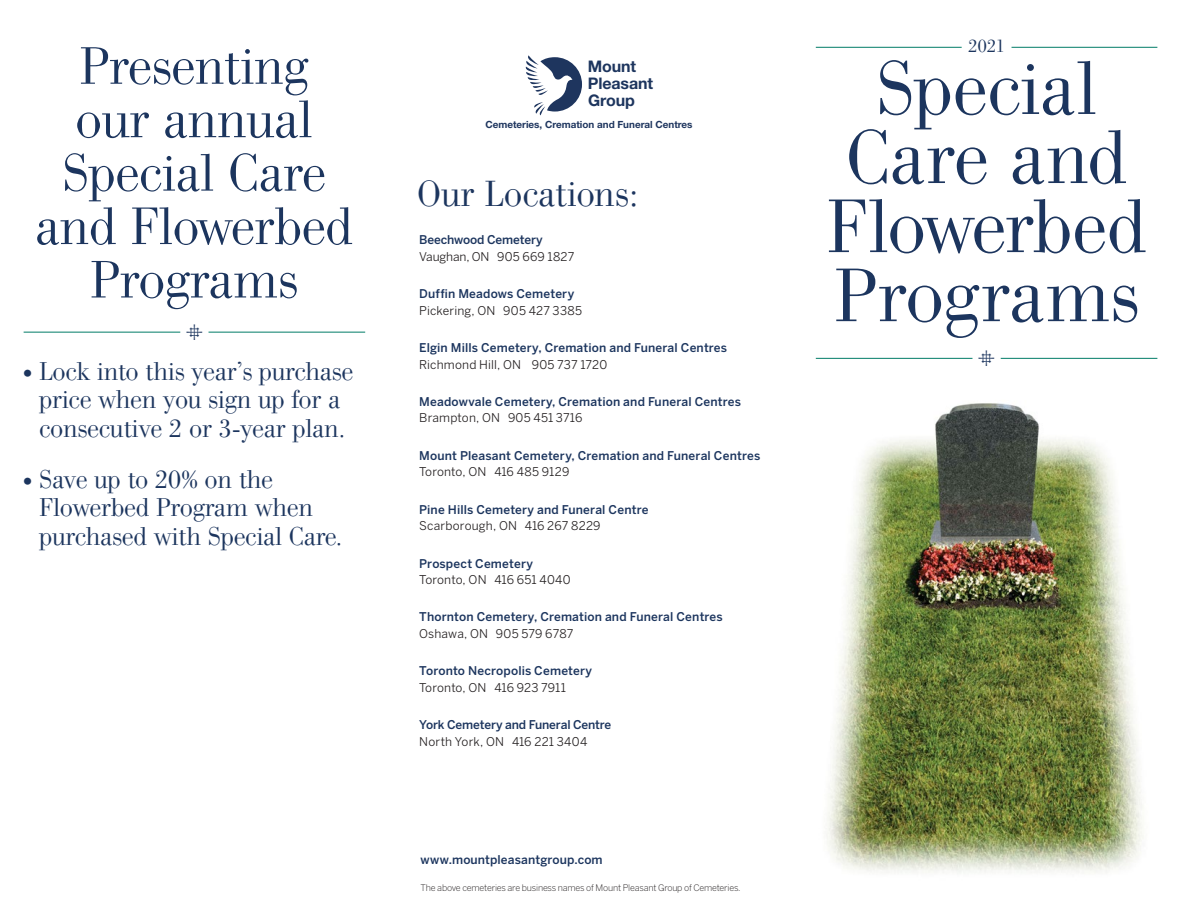
<style>
.page{position:relative;width:1185px;height:919px;background:#fff}
.page>*{position:absolute;margin:0;border:0;box-sizing:border-box;transform-origin:0 0}
.t1{font:300 75px/69px "AT Our Bodoni";letter-spacing:-.01em;color:#1c355e;text-align:center}
.t2{font:300 52.2px/53.4px "AT Our Bodoni";letter-spacing:-.01em;color:#1c355e;text-align:center}
.t3{font:300 36px "AT Our Bodoni";color:#1c355e}
.t4{font:300 25.5px/28.5px "AT Our Bodoni";letter-spacing:-.01em;color:#1c355e;text-align:center}
.t5{font:300 21px "Benton Sans";color:#1c355e}
.t6{font:300 18px "AT Our Bodoni";color:#1c355e}
.t7{font:700 15.9px/16.8px "Helvetica Neue LT Std";letter-spacing:-.005em;color:#1d355e}
.t8{font:500 12px "Benton Sans";letter-spacing:.01em;color:#1c355e}
.t9{font:12px "Benton Sans";letter-spacing:.015em;color:#231f20}
.t10{font:500 12px "Benton Sans";letter-spacing:-.01em;color:#1c355e}
.t11{font:700 9.9px "Helvetica Neue LT Std";color:#1e355e}
.t12{font:300 9px "Benton Sans";letter-spacing:-.02em;color:#231f20}
.s1{font-size:19.5px}
</style>
<div class="page">
<hr style="left:1011px;top:47px;width:146px;height:1px;background:#007c67">
<hr style="left:815px;top:47px;width:146px;height:1px;background:#007c67">
<hr style="left:208px;top:331px;width:157px;height:1px;background:#007c67">
<hr style="left:24px;top:331px;width:156px;height:1px;background:#007c67">
<hr style="left:1000px;top:358px;width:157px;height:1px;background:#007c67">
<hr style="left:815px;top:358px;width:157px;height:1px;background:#007c67">
<img style="left:826px;top:403px;width:318px;height:470px">
<svg style="left:525px;top:55px;width:57px;height:60px"></svg>
<h2 class="t2" style="left:35px;top:40px;width:320px">Presenting<br>our annual<br>Special Care and Flowerbed<br>Programs</h2>
<h3 class="t5" style="left:186px;top:320px;width:17px">¬</h3>
<h3 class="t4" style="left:23px;top:357px;width:332px"><span class="s1">•</span> Lock into this year’s purchase price when you sign up for a consecutive 2 or 3-year plan.</h3>
<h3 class="t4" style="left:39px;top:465px;width:305px;text-align:left;text-indent:-16px"><span class="s1">•</span> Save up to 20% on the<br>Flowerbed Program when purchased with Special Care.</h3>
<h3 class="t7" style="left:587px;top:58px;width:67px">Mount<br>Pleasant<br>Group</h3>
<p class="t11" style="left:485px;top:118px;width:209px">Cemeteries, Cremation and Funeral Centres</p>
<h3 class="t3" style="left:417px;top:173px;width:223px">Our Locations:</h3>
<p class="t10" style="left:419px;top:233px;width:125px">Beechwood Cemetery</p>
<p class="t9" style="left:419px;top:249px;width:156px">Vaughan, ON 905 669 1827</p>
<p class="t8" style="left:419px;top:286px;width:156px">Duffin Meadows Cemetery</p>
<p class="t9" style="left:419px;top:303px;width:164px">Pickering, ON 905 427 3385</p>
<p class="t8" style="left:419px;top:340px;width:309px">Elgin Mills Cemetery, Cremation and Funeral Centres</p>
<p class="t9" style="left:419px;top:357px;width:189px">Richmond Hill, ON 905 737 1720</p>
<p class="t8" style="left:419px;top:394px;width:323px">Meadowvale Cemetery, Cremation and Funeral Centres</p>
<p class="t9" style="left:419px;top:411px;width:165px">Brampton, ON 905 451 3716</p>
<p class="t8" style="left:419px;top:448px;width:342px">Mount Pleasant Cemetery, Cremation and Funeral Centres</p>
<p class="t9" style="left:419px;top:464px;width:152px">Toronto, ON 416 485 9129</p>
<p class="t8" style="left:419px;top:502px;width:231px">Pine Hills Cemetery and Funeral Centre</p>
<p class="t9" style="left:419px;top:518px;width:183px">Scarborough, ON 416 267 8229</p>
<p class="t8" style="left:419px;top:555px;width:115px">Prospect Cemetery</p>
<p class="t9" style="left:419px;top:572px;width:153px">Toronto, ON 416 651 4040</p>
<p class="t8" style="left:419px;top:609px;width:305px">Thornton Cemetery, Cremation and Funeral Centres</p>
<p class="t9" style="left:419px;top:626px;width:156px">Oshawa, ON 905 579 6787</p>
<p class="t8" style="left:419px;top:663px;width:174px">Toronto Necropolis Cemetery</p>
<p class="t9" style="left:419px;top:680px;width:148px">Toronto, ON 416 923 7911</p>
<p class="t10" style="left:419px;top:717px;width:194px">York Cemetery and Funeral Centre</p>
<p class="t9" style="left:419px;top:733px;width:170px">North York, ON 416 221 3404</p>
<p class="t8" style="left:420px;top:852px;width:184px">www.mountpleasantgroup.com</p>
<p class="t12" style="left:420px;top:882px;width:321px">The above cemeteries are business names of Mount Pleasant Group of Cemeteries.</p>
<h3 class="t6" style="left:967px;top:36px;width:39px">2021</h3>
<h1 class="t1" style="left:826px;top:54px;width:322px">Special<br>Care and<br>Flowerbed<br>Programs</h1>
<h3 class="t5" style="left:978px;top:346px;width:17px">¬</h3>
</div>
